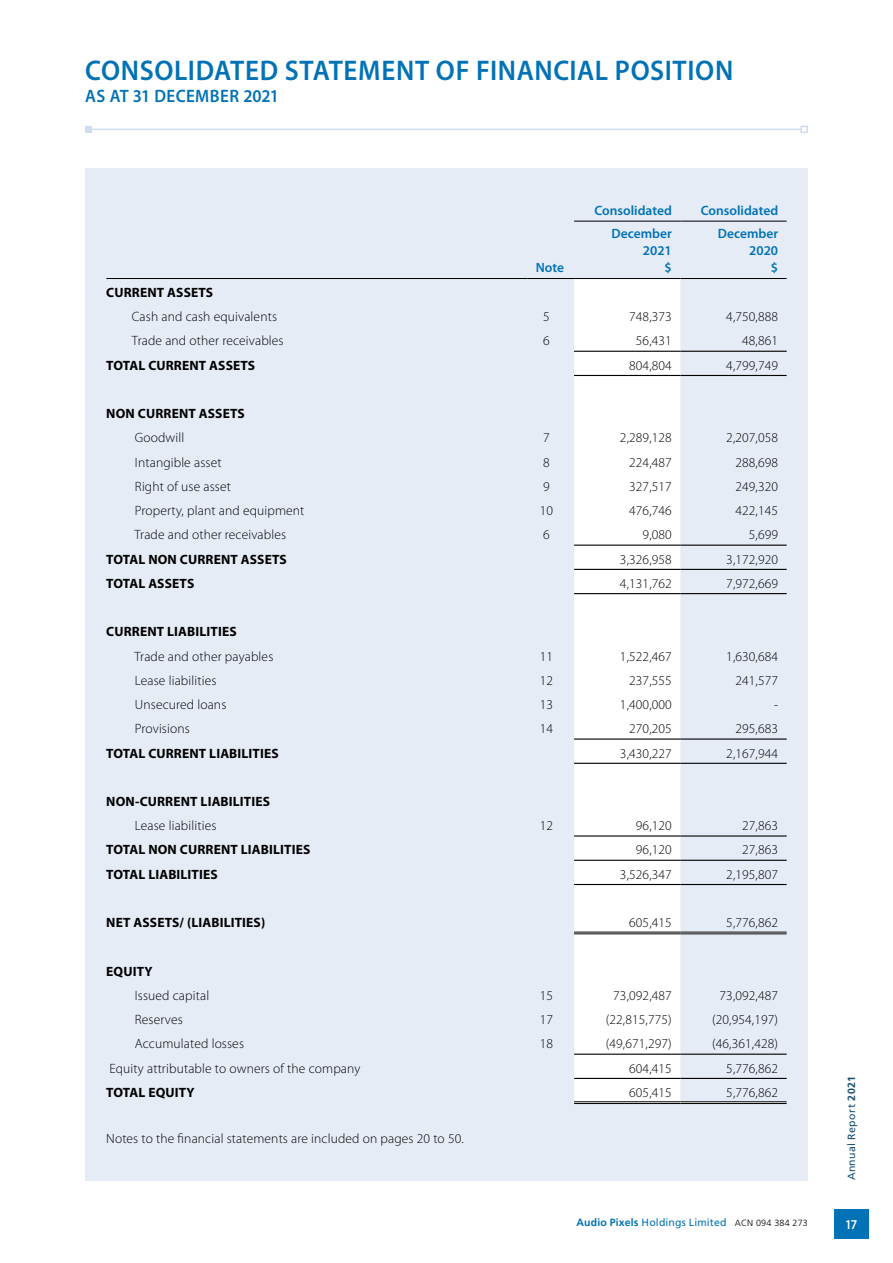
<style>
.page{position:relative;width:893px;height:1263px;background:#fff}
.page>*{position:absolute;margin:0;border:0;box-sizing:border-box;transform-origin:0 0}
.t1{font:600 28.5px "Myriad Pro";letter-spacing:.015em;color:#0072b5;scale:.95 1}
.t2{font:600 18px "Myriad Pro";letter-spacing:.005em;color:#0072b5;scale:.95 1}
.t3{font:300 13.5px "Myriad Pro";letter-spacing:.01em;color:#000}
.t4{font:700 13.5px "Myriad Pro";letter-spacing:.01em;color:#000}
.t5{font:600 13.5px/17.2px "Myriad Pro";color:#0072b5;text-align:right}
.t6{font:600 13.5px "Myriad Pro";color:#fff;scale:.9 1}
.t7{font:10.5px "Frutiger";letter-spacing:.015em;color:#0072b5}
.t8{font:10.5px "Frutiger";letter-spacing:.04em;color:#154e71}
.s1{font-weight:700}
.s2{font-weight:300;font-size:9px;color:#000}
</style>
<div class="page">
<div style="left:85px;top:168px;width:723px;height:1012px;background:#e6ecf6"></div>
<div style="left:574px;top:279px;width:106px;height:822px;background:#fff"></div>
<hr style="left:574px;top:1101px;width:106px;height:3px;background:#fff">
<hr style="left:680px;top:1101px;width:107px;height:3px;background:#fff">
<hr style="left:574px;top:351px;width:106px;height:1px;background:#000">
<hr style="left:680px;top:351px;width:107px;height:1px;background:#000">
<hr style="left:574px;top:545px;width:106px;height:1px;background:#000">
<hr style="left:680px;top:545px;width:107px;height:1px;background:#000">
<hr style="left:574px;top:569px;width:106px;height:1px;background:#000">
<hr style="left:680px;top:569px;width:107px;height:1px;background:#000">
<hr style="left:574px;top:738px;width:106px;height:2px;background:#000">
<hr style="left:680px;top:738px;width:107px;height:2px;background:#000">
<hr style="left:574px;top:835px;width:106px;height:1px;background:#000">
<hr style="left:680px;top:835px;width:107px;height:1px;background:#000">
<hr style="left:574px;top:860px;width:106px;height:1px;background:#000">
<hr style="left:680px;top:860px;width:107px;height:1px;background:#000">
<hr style="left:574px;top:1053px;width:106px;height:2px;background:#000">
<hr style="left:680px;top:1053px;width:107px;height:2px;background:#000">
<hr style="left:574px;top:221px;width:106px;height:1px;background:#000">
<hr style="left:680px;top:221px;width:107px;height:1px;background:#000">
<hr style="left:574px;top:278px;width:106px;height:1px;background:#000">
<hr style="left:680px;top:278px;width:107px;height:1px;background:#000">
<hr style="left:574px;top:375px;width:106px;height:1px;background:#000">
<hr style="left:680px;top:375px;width:107px;height:1px;background:#000">
<hr style="left:574px;top:593px;width:106px;height:1px;background:#000">
<hr style="left:680px;top:593px;width:107px;height:1px;background:#000">
<hr style="left:574px;top:763px;width:106px;height:1px;background:#000">
<hr style="left:680px;top:763px;width:107px;height:1px;background:#000">
<hr style="left:574px;top:884px;width:106px;height:1px;background:#000">
<hr style="left:680px;top:884px;width:107px;height:1px;background:#000">
<hr style="left:574px;top:1078px;width:106px;height:1px;background:#000">
<hr style="left:680px;top:1078px;width:107px;height:1px;background:#000">
<hr style="left:574px;top:932px;width:106px;height:1px;background:#000">
<hr style="left:574px;top:933px;width:106px;height:1px;background:#000">
<hr style="left:680px;top:932px;width:107px;height:1px;background:#000">
<hr style="left:680px;top:933px;width:107px;height:1px;background:#000">
<hr style="left:574px;top:1101px;width:106px;height:1px;background:#000">
<hr style="left:574px;top:1103px;width:106px;height:1px;background:#000">
<hr style="left:680px;top:1101px;width:107px;height:1px;background:#000">
<hr style="left:680px;top:1103px;width:107px;height:1px;background:#000">
<hr style="left:527px;top:278px;width:47px;height:1px;background:#000">
<hr style="left:106px;top:278px;width:421px;height:1px;background:#000">
<div style="left:834px;top:1209px;width:34px;height:30px;background:#0072b5"></div>
<hr style="left:88px;top:129px;width:713px;height:1px;background:#d0ddef">
<svg style="left:85px;top:126px;width:6px;height:6px"></svg>
<div style="left:800px;top:126px;width:8px;height:7px;border:2px solid #d0ddef"></div>
<h1 class="t1" style="left:85px;top:53px;width:37px">CONSO</h1>
<h1 class="t1" style="left:174px;top:53px;width:236px">LIDATED STATEMENT</h1>
<h1 class="t1" style="left:436px;top:53px;width:293px">OF FINANCIAL POSITION</h1>
<h2 class="t2" style="left:85px;top:85px;width:205px">AS AT 31 DECEMBER 2021</h2>
<p class="t5" style="left:536px;top:259px;width:30px">Note</p>
<p class="t5" style="left:594px;top:201px;width:79px">Consolidated</p>
<p class="t5" style="left:701px;top:201px;width:79px">Consolidated</p>
<p class="t5" style="left:612px;top:224px;width:62px">December<br>2021<br>$</p>
<p class="t5" style="left:718px;top:224px;width:62px">December<br>2020<br>$</p>
<p class="t4" style="left:106px;top:284px;width:108px">CURRENT ASSETS</p>
<p class="t3" style="left:132px;top:309px;width:147px">Cash and cash equivalents</p>
<p class="t3" style="left:543px;top:309px;width:8px">5</p>
<p class="t3" style="left:629px;top:309px;width:44px">748,373</p>
<p class="t3" style="left:726px;top:309px;width:53px">4,750,888</p>
<p class="t3" style="left:132px;top:333px;width:153px">Trade and other receivables</p>
<p class="t3" style="left:543px;top:333px;width:8px">6</p>
<p class="t3" style="left:636px;top:333px;width:37px">56,431</p>
<p class="t3" style="left:742px;top:333px;width:37px">48,861</p>
<p class="t4" style="left:106px;top:356px;width:150px">TOTAL CURRENT ASSETS</p>
<p class="t3" style="left:629px;top:357px;width:44px">804,804</p>
<p class="t3" style="left:726px;top:357px;width:53px">4,799,749</p>
<p class="t4" style="left:106px;top:405px;width:140px">NON CURRENT ASSETS</p>
<p class="t3" style="left:135px;top:430px;width:51px">Goodwill</p>
<p class="t3" style="left:543px;top:430px;width:8px">7</p>
<p class="t3" style="left:620px;top:430px;width:53px">2,289,128</p>
<p class="t3" style="left:726px;top:430px;width:53px">2,207,058</p>
<p class="t3" style="left:135px;top:454px;width:88px">Intangible asset</p>
<p class="t3" style="left:543px;top:454px;width:8px">8</p>
<p class="t3" style="left:629px;top:454px;width:44px">224,487</p>
<p class="t3" style="left:735px;top:454px;width:44px">288,698</p>
<p class="t3" style="left:135px;top:478px;width:98px">Right of use asset</p>
<p class="t3" style="left:543px;top:478px;width:8px">9</p>
<p class="t3" style="left:629px;top:478px;width:44px">327,517</p>
<p class="t3" style="left:735px;top:478px;width:44px">249,320</p>
<p class="t3" style="left:135px;top:502px;width:171px">Property, plant and equipment</p>
<p class="t3" style="left:540px;top:502px;width:15px">10</p>
<p class="t3" style="left:629px;top:502px;width:44px">476,746</p>
<p class="t3" style="left:735px;top:502px;width:44px">422,145</p>
<p class="t3" style="left:134px;top:527px;width:153px">Trade and other receivables</p>
<p class="t3" style="left:543px;top:527px;width:8px">6</p>
<p class="t3" style="left:643px;top:527px;width:31px">9,080</p>
<p class="t3" style="left:749px;top:527px;width:31px">5,699</p>
<p class="t4" style="left:106px;top:550px;width:182px">TOTAL NON CURRENT ASSETS</p>
<p class="t3" style="left:620px;top:551px;width:53px">3,326,958</p>
<p class="t3" style="left:726px;top:551px;width:53px">3,172,920</p>
<p class="t4" style="left:106px;top:574px;width:89px">TOTAL ASSETS</p>
<p class="t3" style="left:620px;top:575px;width:53px">4,131,762</p>
<p class="t3" style="left:726px;top:575px;width:53px">7,972,669</p>
<p class="t4" style="left:106px;top:623px;width:132px">CURRENT LIABILITIES</p>
<p class="t3" style="left:134px;top:648px;width:141px">Trade and other payables</p>
<p class="t3" style="left:540px;top:648px;width:15px">11</p>
<p class="t3" style="left:620px;top:648px;width:53px">1,522,467</p>
<p class="t3" style="left:726px;top:648px;width:53px">1,630,684</p>
<p class="t3" style="left:135px;top:672px;width:83px">Lease liabilities</p>
<p class="t3" style="left:540px;top:672px;width:15px">12</p>
<p class="t3" style="left:629px;top:672px;width:44px">237,555</p>
<p class="t3" style="left:735px;top:672px;width:44px">241,577</p>
<p class="t3" style="left:135px;top:696px;width:93px">Unsecured loans</p>
<p class="t3" style="left:540px;top:696px;width:15px">13</p>
<p class="t3" style="left:620px;top:696px;width:53px">1,400,000</p>
<p class="t3" style="left:774px;top:696px;width:6px">‑</p>
<p class="t3" style="left:135px;top:721px;width:56px">Provisions</p>
<p class="t3" style="left:540px;top:721px;width:15px">14</p>
<p class="t3" style="left:629px;top:721px;width:44px">270,205</p>
<p class="t3" style="left:735px;top:721px;width:44px">295,683</p>
<p class="t4" style="left:106px;top:744px;width:174px">TOTAL CURRENT LIABILITIES</p>
<p class="t3" style="left:620px;top:745px;width:53px">3,430,227</p>
<p class="t3" style="left:726px;top:745px;width:53px">2,167,944</p>
<p class="t4" style="left:106px;top:793px;width:165px">NON‑CURRENT LIABILITIES</p>
<p class="t3" style="left:135px;top:818px;width:83px">Lease liabilities</p>
<p class="t3" style="left:540px;top:818px;width:15px">12</p>
<p class="t3" style="left:636px;top:818px;width:37px">96,120</p>
<p class="t3" style="left:742px;top:818px;width:37px">27,863</p>
<p class="t4" style="left:106px;top:841px;width:206px">TOTAL NON CURRENT LIABILITIES</p>
<p class="t3" style="left:636px;top:842px;width:37px">96,120</p>
<p class="t3" style="left:742px;top:842px;width:37px">27,863</p>
<p class="t4" style="left:106px;top:865px;width:113px">TOTAL LIABILITIES</p>
<p class="t3" style="left:620px;top:866px;width:53px">3,526,347</p>
<p class="t3" style="left:726px;top:866px;width:53px">2,195,807</p>
<p class="t4" style="left:106px;top:914px;width:161px">NET ASSETS/ (LIABILITIES)</p>
<p class="t3" style="left:629px;top:914px;width:44px">605,415</p>
<p class="t3" style="left:726px;top:914px;width:53px">5,776,862</p>
<p class="t4" style="left:106px;top:962px;width:48px">EQUITY</p>
<p class="t3" style="left:135px;top:987px;width:76px">Issued capital</p>
<p class="t3" style="left:540px;top:987px;width:15px">15</p>
<p class="t3" style="left:613px;top:987px;width:60px">73,092,487</p>
<p class="t3" style="left:719px;top:987px;width:60px">73,092,487</p>
<p class="t3" style="left:135px;top:1011px;width:49px">Reserves</p>
<p class="t3" style="left:540px;top:1011px;width:15px">17</p>
<p class="t3" style="left:606px;top:1011px;width:68px">(22,815,775)</p>
<p class="t3" style="left:712px;top:1011px;width:68px">(20,954,197)</p>
<p class="t3" style="left:135px;top:1036px;width:111px">Accumulated losses</p>
<p class="t3" style="left:540px;top:1036px;width:15px">18</p>
<p class="t3" style="left:606px;top:1036px;width:68px">(49,671,297)</p>
<p class="t3" style="left:712px;top:1036px;width:68px">(46,361,428)</p>
<p class="t3" style="left:109px;top:1060px;width:252px">Equity attributable to owners of the company</p>
<p class="t3" style="left:629px;top:1060px;width:44px">604,415</p>
<p class="t3" style="left:726px;top:1060px;width:53px">5,776,862</p>
<p class="t4" style="left:106px;top:1083px;width:90px">TOTAL EQUITY</p>
<p class="t3" style="left:629px;top:1084px;width:44px">605,415</p>
<p class="t3" style="left:726px;top:1084px;width:53px">5,776,862</p>
<p class="t3" style="left:106px;top:1130px;width:358px">Notes to the financial statements are included on pages 20 to 50.</p>
<p class="t8" style="left:845px;top:1180px;width:106px;rotate:-90deg">Annual Report <span class="s1">2021</span></p>
<p class="t7" style="left:576px;top:1216px;width:233px"><span class="s1">Audio Pixels</span> Holdings Limited <span class="s2">ACN 094 384 273</span></p>
<p class="t6" style="left:845px;top:1215px;width:15px">17</p>
</div>
